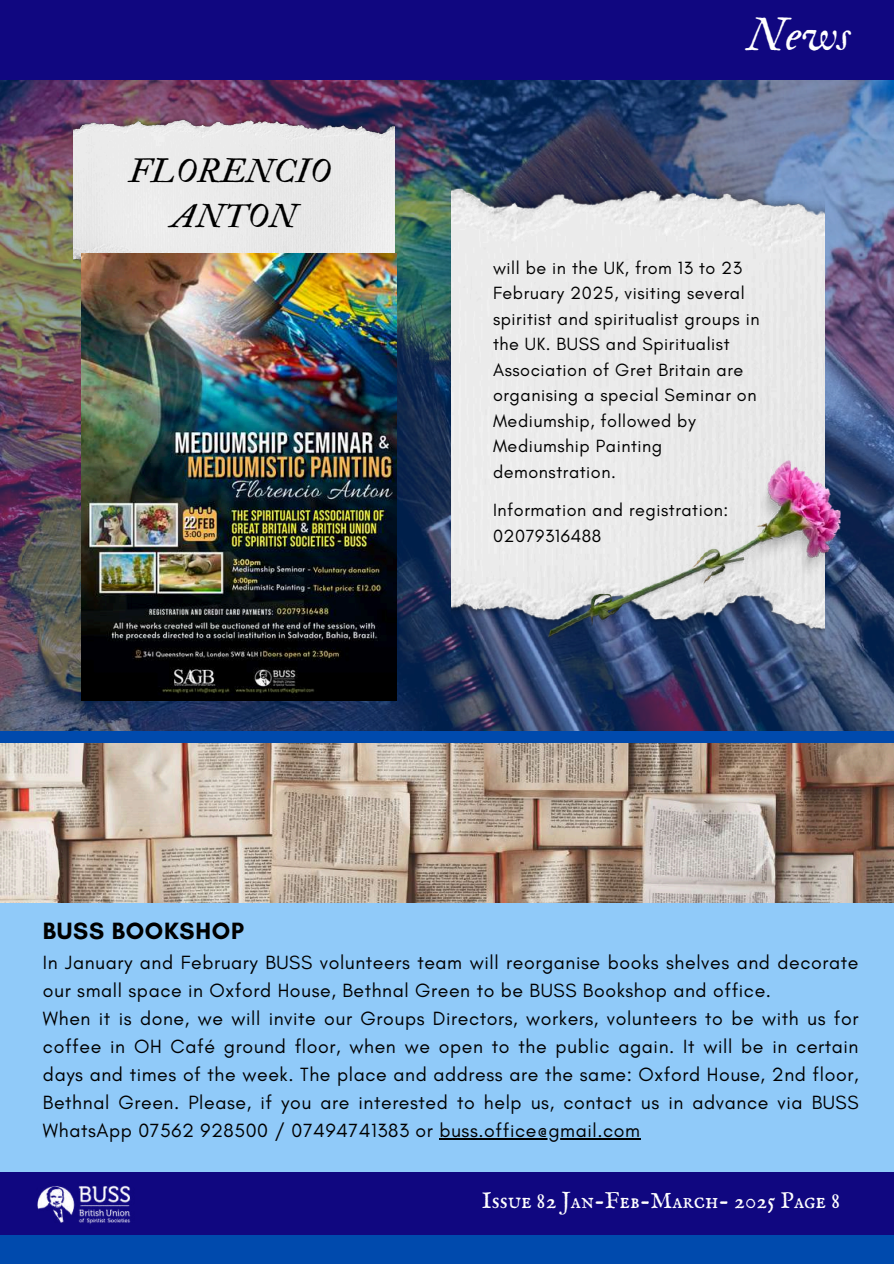
<style>
.page{position:relative;width:894px;height:1264px;background:#fff}
.page>*{position:absolute;margin:0;border:0;box-sizing:border-box;transform-origin:0 0}
.t1{font:46.35px "IM FELL Double Pica Italic";color:#fff}
.t2{font:33px/45.5px "IM FELL Double Pica Italic";color:#000;text-align:center}
.t3{font:700 24px "Glacial Indifference";letter-spacing:.03em;color:#000}
.t4{font:23.1px "IM FELL English SC";color:#fff}
.t5{font:19.5px/28.2px "Glacial Indifference";letter-spacing:.03em;color:#000}
.t6{font:18px/25.5px "Glacial Indifference";letter-spacing:.03em;color:#000}
</style>
<div class="page">
<div style="left:0;top:0;width:893px;height:1263px;background:#004aad"></div>
<img style="left:0;top:79px;width:893px;height:651px">
<div style="left:0;top:0;width:893px;height:79px;background:#100780"></div>
<div style="left:0;top:1171px;width:893px;height:63px;background:#100780"></div>
<img style="left:37px;top:1185px;width:94px;height:39px">
<img style="left:73px;top:116px;width:321px;height:160px">
<img style="left:81px;top:253px;width:315px;height:447px">
<img style="left:451px;top:179px;width:373px;height:460px">
<div style="left:0;top:888px;width:893px;height:283px;background:#90caf9"></div>
<img style="left:0;top:743px;width:893px;height:159px">
<img style="left:540px;top:461px;width:299px;height:195px">
<hr style="left:439px;top:1138px;width:201px;height:1px;background:#000">
<h2 class="t2" style="left:129px;top:149px;width:204px">FLORENCIO<br>ANTON</h2>
<h1 class="t1" style="left:746px;top:6px;width:105px">News</h1>
<p class="t6" style="left:493px;top:255px;width:268px">will be in the UK, from 13 to 23<br>February 2025, visiting several spiritist and spiritualist groups in the UK. BUSS and Spiritualist<br>Association of Gret Britain are organising a special Seminar on<br>Mediumship, followed by<br>Mediumship Painting demonstration.</p>
<p class="t6" style="left:493px;top:497px;width:237px">Information and registration:<br>02079316488</p>
<p class="t3" style="left:43px;top:916px;width:202px">BUSS BOOKSHOP</p>
<p class="t5" style="left:43px;top:947px;width:816px">In January and February BUSS volunteers team will reorganise books shelves and decorate our small space in Oxford House, Bethnal Green to be BUSS Bookshop and office.<br>When it is done, we will invite our Groups Directors, workers, volunteers to be with us for coffee in OH Café ground floor, when we open to the public again. It will be in certain days and times of the week. The place and address are the same: Oxford House, 2nd floor, Bethnal Green. Please, if you are interested to help us, contact us in advance via BUSS WhatsApp 07562 928500 / 07494741383 or buss.office@gmail.com</p>
<p class="t4" style="left:482px;top:1187px;width:360px">Issue 82 Jan-Feb-March- 2025 Page 8</p>
</div>
